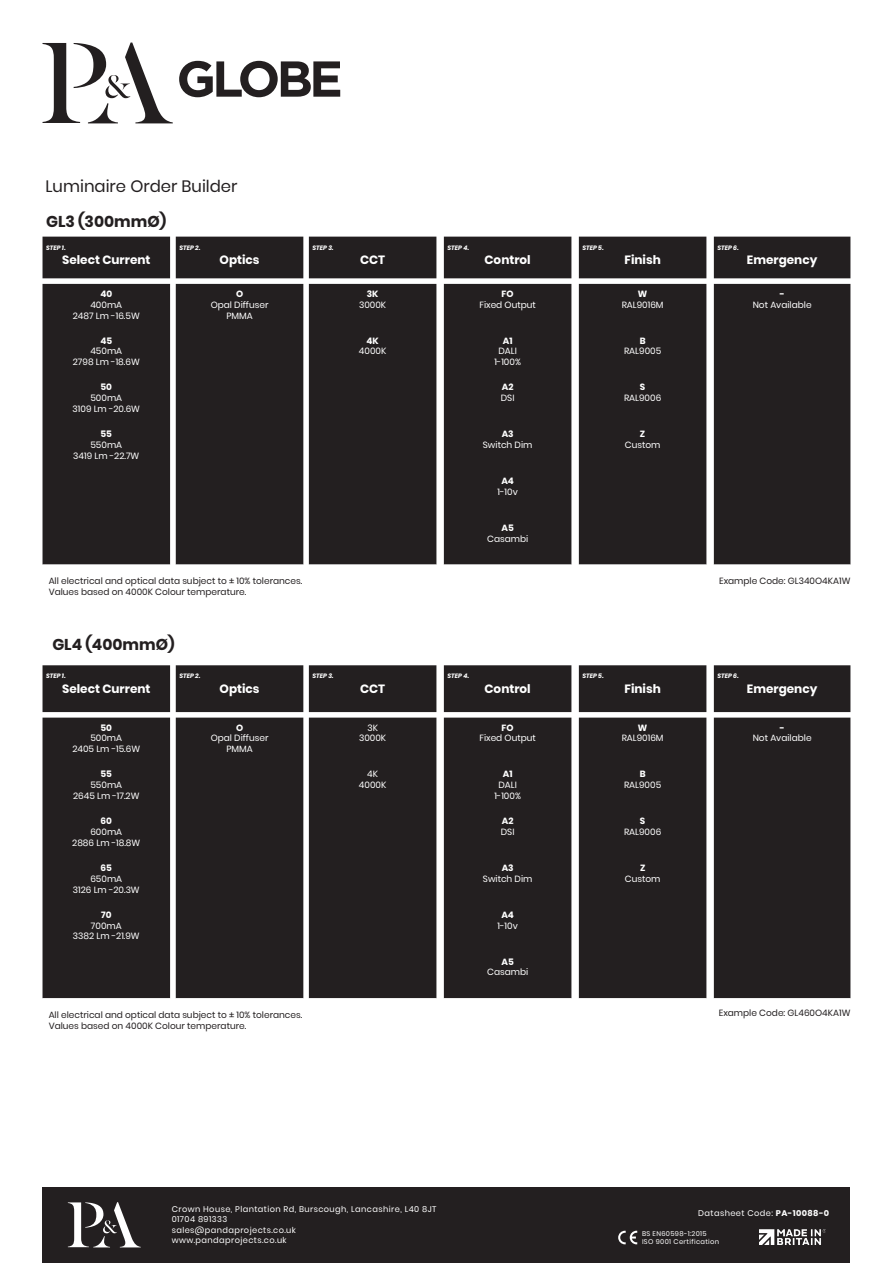
<style>
.page{position:relative;width:893px;height:1263px;background:#fff}
.page>*{position:absolute;margin:0;border:0;box-sizing:border-box;transform-origin:0 0}
.t1{font:700 50.4px "Gotham";letter-spacing:-.075em;color:#231f20}
.t2{font:16.5px "Poppins";color:#231f20}
.t3{font:700 15.6px "Poppins";color:#231f20}
.t4{font:700 12px "Poppins";color:#fff}
.t5{font:9px/10.8px "Poppins";color:#fff;text-align:center}
.t6{font:9px/10.8px "Poppins";color:#231f20}
.t7{font:700 9px "Poppins";color:#fff}
.t8{font:8.25px/10.5px "Poppins";letter-spacing:.05em;color:#fff}
.t9{font:6.75px/8.1px "Poppins";letter-spacing:.05em;color:#fff}
.t10{font:italic 700 6.3px "Poppins";color:#fff}
.s1{font-weight:700}
</style>
<div class="page">
<div style="left:43px;top:1187px;width:807px;height:76px;background:#231f20"></div>
<svg style="left:618px;top:1231px;width:19px;height:13px"></svg>
<svg style="left:43px;top:43px;width:130px;height:80px"></svg>
<svg style="left:68px;top:1202px;width:73px;height:45px"></svg>
<img style="left:760px;top:1229px;width:65px;height:15px">
<div style="left:43px;top:237px;width:807px;height:327px;background:#231f20"></div>
<svg style="left:43px;top:564px;width:807px;height:435px;fill:#231f20"></svg>
<h1 class="t1" style="left:176px;top:45px;width:168px">GLOBE</h1>
<h2 class="t2" style="left:45px;top:176px;width:194px">Luminaire Order Builder</h2>
<h3 class="t3" style="left:46px;top:213px;width:122px">GL3 (300mmØ)</h3>
<p class="t10" style="left:46px;top:244px;width:21px">STEP 1.</p>
<h3 class="t4" style="left:62px;top:253px;width:90px">Select Current</h3>
<p class="t10" style="left:179px;top:244px;width:22px">STEP 2.</p>
<h3 class="t4" style="left:220px;top:253px;width:42px">Optics</h3>
<p class="t10" style="left:312px;top:244px;width:22px">STEP 3.</p>
<h3 class="t4" style="left:360px;top:253px;width:27px">CCT</h3>
<p class="t10" style="left:447px;top:244px;width:23px">STEP 4.</p>
<h3 class="t4" style="left:485px;top:253px;width:48px">Control</h3>
<p class="t10" style="left:582px;top:244px;width:23px">STEP 5.</p>
<h3 class="t4" style="left:624px;top:253px;width:38px">Finish</h3>
<p class="t10" style="left:717px;top:244px;width:23px">STEP 6.</p>
<h3 class="t4" style="left:747px;top:253px;width:72px">Emergency</h3>
<p class="t7" style="left:100px;top:288px;width:13px">40</p>
<p class="t5" style="left:73px;top:299px;width:68px">400mA<br>2487 Lm -16.5W</p>
<p class="t7" style="left:236px;top:288px;width:9px">O</p>
<p class="t5" style="left:211px;top:299px;width:59px">Opal Diffuser<br>PMMA</p>
<p class="t7" style="left:367px;top:288px;width:13px">3K</p>
<p class="t5" style="left:359px;top:299px;width:29px">3000K</p>
<p class="t7" style="left:502px;top:288px;width:14px">FO</p>
<p class="t5" style="left:479px;top:299px;width:58px">Fixed Output</p>
<p class="t7" style="left:638px;top:288px;width:11px">W</p>
<p class="t5" style="left:622px;top:299px;width:43px">RAL9016M</p>
<p class="t7" style="left:780px;top:288px;width:6px">-</p>
<p class="t5" style="left:753px;top:299px;width:60px">Not Available</p>
<p class="t7" style="left:100px;top:335px;width:13px">45</p>
<p class="t5" style="left:73px;top:346px;width:68px">450mA<br>2798 Lm -18.6W</p>
<p class="t7" style="left:367px;top:335px;width:14px">4K</p>
<p class="t5" style="left:359px;top:346px;width:29px">4000K</p>
<p class="t7" style="left:503px;top:335px;width:11px">A1</p>
<p class="t5" style="left:494px;top:346px;width:28px">DALI<br>1-100%</p>
<p class="t7" style="left:640px;top:335px;width:7px">B</p>
<p class="t5" style="left:624px;top:346px;width:39px">RAL9005</p>
<p class="t7" style="left:101px;top:382px;width:13px">50</p>
<p class="t5" style="left:73px;top:393px;width:69px">500mA<br>3109 Lm -20.6W</p>
<p class="t7" style="left:502px;top:382px;width:13px">A2</p>
<p class="t5" style="left:501px;top:393px;width:15px">DSI</p>
<p class="t7" style="left:640px;top:382px;width:7px">S</p>
<p class="t5" style="left:624px;top:393px;width:39px">RAL9006</p>
<p class="t7" style="left:101px;top:429px;width:13px">55</p>
<p class="t5" style="left:73px;top:439px;width:68px">550mA<br>3419 Lm -22.7W</p>
<p class="t7" style="left:502px;top:429px;width:14px">A3</p>
<p class="t5" style="left:483px;top:439px;width:51px">Switch Dim</p>
<p class="t7" style="left:640px;top:429px;width:7px">Z</p>
<p class="t5" style="left:625px;top:439px;width:37px">Custom</p>
<p class="t7" style="left:501px;top:476px;width:14px">A4</p>
<p class="t5" style="left:498px;top:486px;width:22px">1-10v</p>
<p class="t7" style="left:501px;top:522px;width:14px">A5</p>
<p class="t5" style="left:487px;top:533px;width:43px">Casambi</p>
<p class="t6" style="left:49px;top:576px;width:255px">All electrical and optical data subject to ± 10% tolerances.<br>Values based on 4000K Colour temperature.</p>
<p class="t6" style="left:719px;top:576px;width:133px">Example Code: GL340O4KA1W</p>
<h3 class="t3" style="left:52px;top:636px;width:124px">GL4 (400mmØ)</h3>
<p class="t10" style="left:46px;top:672px;width:21px">STEP 1.</p>
<h3 class="t4" style="left:62px;top:681px;width:90px">Select Current</h3>
<p class="t10" style="left:179px;top:672px;width:22px">STEP 2.</p>
<h3 class="t4" style="left:220px;top:681px;width:42px">Optics</h3>
<p class="t10" style="left:312px;top:672px;width:22px">STEP 3.</p>
<h3 class="t4" style="left:360px;top:681px;width:27px">CCT</h3>
<p class="t10" style="left:447px;top:672px;width:23px">STEP 4.</p>
<h3 class="t4" style="left:485px;top:681px;width:48px">Control</h3>
<p class="t10" style="left:582px;top:672px;width:23px">STEP 5.</p>
<h3 class="t4" style="left:624px;top:681px;width:38px">Finish</h3>
<p class="t10" style="left:717px;top:672px;width:23px">STEP 6.</p>
<h3 class="t4" style="left:747px;top:681px;width:72px">Emergency</h3>
<p class="t7" style="left:101px;top:722px;width:13px">50</p>
<p class="t5" style="left:72px;top:733px;width:69px">500mA<br>2405 Lm -15.6W</p>
<p class="t7" style="left:236px;top:722px;width:9px">O</p>
<p class="t5" style="left:211px;top:733px;width:59px">Opal Diffuser<br>PMMA</p>
<p class="t5" style="left:359px;top:722px;width:29px">3K<br>3000K</p>
<p class="t7" style="left:502px;top:722px;width:14px">FO</p>
<p class="t5" style="left:479px;top:733px;width:58px">Fixed Output</p>
<p class="t7" style="left:638px;top:722px;width:11px">W</p>
<p class="t5" style="left:622px;top:733px;width:43px">RAL9016M</p>
<p class="t7" style="left:780px;top:722px;width:6px">-</p>
<p class="t5" style="left:753px;top:733px;width:60px">Not Available</p>
<p class="t7" style="left:101px;top:769px;width:13px">55</p>
<p class="t5" style="left:73px;top:780px;width:68px">550mA<br>2645 Lm -17.2W</p>
<p class="t5" style="left:359px;top:769px;width:29px">4K<br>4000K</p>
<p class="t7" style="left:503px;top:769px;width:11px">A1</p>
<p class="t5" style="left:494px;top:780px;width:28px">DALI<br>1-100%</p>
<p class="t7" style="left:640px;top:769px;width:7px">B</p>
<p class="t5" style="left:624px;top:780px;width:39px">RAL9005</p>
<p class="t7" style="left:101px;top:816px;width:13px">60</p>
<p class="t5" style="left:72px;top:826px;width:70px">600mA<br>2886 Lm -18.8W</p>
<p class="t7" style="left:502px;top:816px;width:13px">A2</p>
<p class="t5" style="left:501px;top:826px;width:15px">DSI</p>
<p class="t7" style="left:640px;top:816px;width:7px">S</p>
<p class="t5" style="left:624px;top:826px;width:39px">RAL9006</p>
<p class="t7" style="left:101px;top:862px;width:13px">65</p>
<p class="t5" style="left:73px;top:873px;width:68px">650mA<br>3126 Lm -20.3W</p>
<p class="t7" style="left:502px;top:862px;width:14px">A3</p>
<p class="t5" style="left:483px;top:873px;width:51px">Switch Dim</p>
<p class="t7" style="left:640px;top:862px;width:7px">Z</p>
<p class="t5" style="left:625px;top:873px;width:37px">Custom</p>
<p class="t7" style="left:101px;top:909px;width:12px">70</p>
<p class="t5" style="left:73px;top:920px;width:68px">700mA<br>3382 Lm -21.9W</p>
<p class="t7" style="left:501px;top:909px;width:14px">A4</p>
<p class="t5" style="left:498px;top:920px;width:22px">1-10v</p>
<p class="t7" style="left:501px;top:956px;width:14px">A5</p>
<p class="t5" style="left:487px;top:967px;width:43px">Casambi</p>
<p class="t6" style="left:49px;top:1010px;width:255px">All electrical and optical data subject to ± 10% tolerances.<br>Values based on 4000K Colour temperature.</p>
<p class="t6" style="left:719px;top:1007px;width:133px">Example Code: GL460O4KA1W</p>
<p class="t8" style="left:172px;top:1204px;width:266px">Crown House, Plantation Rd, Burscough, Lancashire, L40 8JT<br>01704 891333<br>sales@pandaprojects.co.uk<br>www.pandaprojects.co.uk</p>
<p class="t8" style="left:698px;top:1207px;width:132px">Datasheet Code: <span class="s1">PA-10088-0</span></p>
<p class="t9" style="left:642px;top:1230px;width:79px">BS EN60598-1:2015<br>ISO 9001 Certification</p>
</div>
